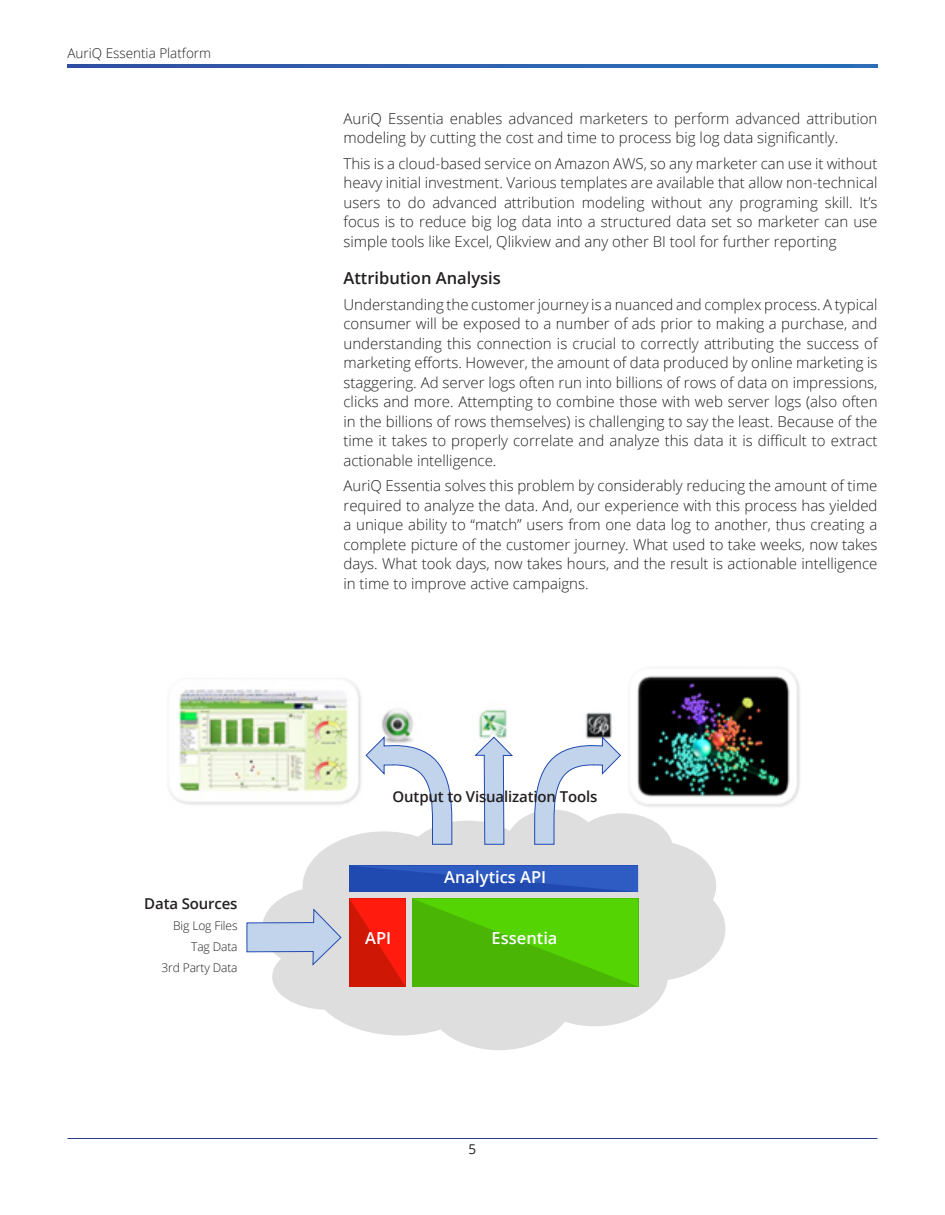
<style>
.page{position:relative;width:945px;height:1215px;background:#fff}
.page>*{position:absolute;margin:0;border:0;box-sizing:border-box;transform-origin:0 0}
.body{font:600 16.5px "Open Sans";color:#fff}
.subhead{font:600 16.5px "Open Sans";color:#231f20}
.body-2{font:300 15px/19.5px "Open Sans";color:#231f20;text-align:justify}
.body-3{font:600 15px "Open Sans";letter-spacing:-.01em;color:#231f20}
.t1{font:300 13.5px "Open Sans";color:#231f20}
.t2{font:13.5px "Open Sans";color:#231f20}
.t3{font:300 12px "Open Sans";letter-spacing:-.01em;color:#231f20}
</style>
<div class="page">
<svg style="left:68px;top:64px;width:810px;height:4px;background:#2d60ad"></svg>
<hr style="left:68px;top:1138px;width:810px;height:1px;background:#253f8e">
<img style="left:381px;top:709px;width:231px;height:28px">
<img style="left:169px;top:679px;width:192px;height:126px">
<img style="left:630px;top:669px;width:170px;height:138px">
<svg style="left:269px;top:810px;width:456px;height:240px;fill:#dedede"></svg>
<svg style="left:247px;top:909px;width:94px;height:56px;background:#cbd6e6"></svg>
<svg style="left:475px;top:737px;width:37px;height:108px"></svg>
<svg style="left:412px;top:899px;width:226px;height:88px;background:#4ec404"></svg>
<svg style="left:349px;top:866px;width:289px;height:26px;background:#2752b8"></svg>
<svg style="left:349px;top:899px;width:57px;height:88px;background:#e61909"></svg>
<svg style="left:366px;top:736px;width:86px;height:109px"></svg>
<svg style="left:534px;top:736px;width:87px;height:109px"></svg>
<p class="t1" style="left:68px;top:44px;width:145px">AuriQ Essentia Platform</p>
<p class="body-3" style="left:144px;top:893px;width:95px">Data Sources</p>
<p class="t3" style="left:173px;top:917px;width:66px">Big Log Files</p>
<p class="t3" style="left:191px;top:938px;width:48px">Tag Data</p>
<p class="t3" style="left:161px;top:959px;width:78px">3rd Party Data</p>
<p class="body-2" style="left:344px;top:108px;width:536px">AuriQ Essentia enables advanced marketers to perform advanced attribution modeling by cutting the cost and time to process big log data significantly.</p>
<p class="body-2" style="left:344px;top:153px;width:536px">This is a cloud-based service on Amazon AWS, so any marketer can use it without heavy initial investment. Various templates are available that allow non-technical users to do advanced attribution modeling without any programing skill. It’s focus is to reduce big log data into a structured data set so marketer can use simple tools like Excel, Qlikview and any other BI tool for further reporting</p>
<p class="subhead" style="left:344px;top:267px;width:159px">Attribution Analysis</p>
<p class="body-2" style="left:344px;top:294px;width:536px">Understanding the customer journey is a nuanced and complex process. A typical consumer will be exposed to a number of ads prior to making a purchase, and understanding this connection is crucial to correctly attributing the success of marketing efforts. However, the amount of data produced by online marketing is staggering. Ad server logs often run into billions of rows of data on impressions, clicks and more. Attempting to combine those with web server logs (also often in the billions of rows themselves) is challenging to say the least. Because of the time it takes to properly correlate and analyze this data it is difficult to extract actionable intelligence.</p>
<p class="body-2" style="left:344px;top:476px;width:536px">AuriQ Essentia solves this problem by considerably reducing the amount of time required to analyze the data. And, our experience with this process has yielded a unique ability to “match” users from one data log to another, thus creating a complete picture of the customer journey. What used to take weeks, now takes days. What took days, now takes hours, and the result is actionable intelligence in time to improve active campaigns.</p>
<p class="body-3" style="left:393px;top:786px;width:206px">Output to Visualization Tools</p>
<p class="body" style="left:365px;top:927px;width:28px">API</p>
<p class="body" style="left:444px;top:865px;width:104px">Analytics API</p>
<p class="body" style="left:492px;top:927px;width:67px">Essentia</p>
<p class="t2" style="left:468px;top:1139px;width:9px">5</p>
</div>
